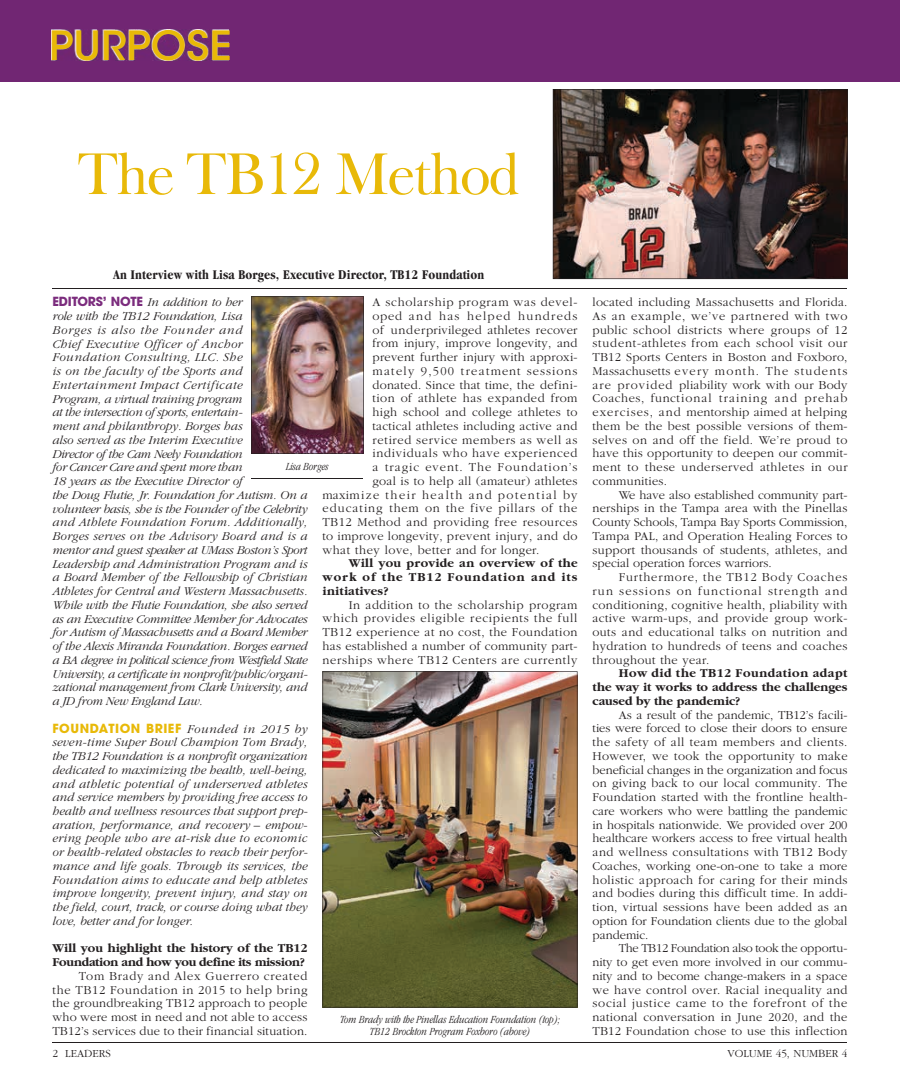
<style>
.page{position:relative;width:900px;height:1080px;background:#fff}
.page>*{position:absolute;margin:0;border:0;box-sizing:border-box;transform-origin:0 0}
.t1{font:60px "Frys Baskerville BT";letter-spacing:-.04em;color:#e8b908}
.t2{font:500 40px "ITC Avant Garde Std";color:#e8b908;scale:1.05 1}
.t3{font:700 condensed 13.75px "Garamond";letter-spacing:.01em;color:#231f20}
.t4{font:300 12.5px/13.8px "Garamond";letter-spacing:.025em;color:#231f20;text-align:justify}
.t5{font:italic 300 12.5px/13.8px "Garamond";letter-spacing:-.02em;color:#231f20}
.t6{font:700 12.5px/13.8px "Garamond";color:#231f20;text-align:justify}
.t7{font:700 12.5px/13.8px "Garamond";letter-spacing:-.02em;color:#231f20}
.t8{font:300 12.5px "Garamond";letter-spacing:.06em;color:#231f20}
.t9{font:300 12.5px "Garamond";letter-spacing:.055em;color:#231f20}
.t10{font:300 12.5px "Garamond";letter-spacing:.1em;color:#231f20}
.t11{font:300 12.5px "Garamond";letter-spacing:.12em;color:#231f20}
.t12{font:700 12.5px "ITC Avant Garde Pro";letter-spacing:.04em;color:#e8b908}
.t13{font:300 12.5px "Garamond";letter-spacing:.08em;color:#231f20}
.t14{font:italic 300 condensed 11.25px/12.5px "Garamond";color:#231f20;text-align:center}
.t15{font:300 11.25px "Garamond";color:#231f20}
.s1{font-family:"ITC Avant Garde Pro";font-weight:700;font-style:normal;color:#7b2c7d}
.s2{font-family:"Garamond";font-weight:300;font-style:italic;color:#231f20}
</style>
<div class="page">
<div style="left:0;top:0;width:900px;height:81px;background:#712673"></div>
<img style="left:51px;top:29px;width:178px;height:31px">
<hr style="left:52px;top:1042px;width:795px;height:1px;background:#231f20">
<img style="left:251px;top:296px;width:113px;height:158px">
<hr style="left:251px;top:478px;width:111px;height:1px;background:#231f20">
<hr style="left:52px;top:288px;width:795px;height:1px;background:#231f20">
<img style="left:553px;top:89px;width:295px;height:190px">
<img style="left:322px;top:671px;width:256px;height:337px">
<h2 class="t2" style="left:49px;top:21px;width:175px">PURPOSE</h2>
<h1 class="t1" style="left:77px;top:136px;width:445px">The TB12 Method</h1>
<p class="t3" style="left:113px;top:267px;width:373px">An Interview with Lisa Borges, Executive Director, TB12 Foundation</p>
<p class="t5" style="left:52px;top:296px;width:257px"><span class="s1">EDITORS’ NOTE</span> In addition to her<br>role with the TB12 Foundation, Lisa<br>Borges is also the Founder and<br>Chief Executive Officer of Anchor Foundation Consulting, LLC. She<br>is on the faculty of the Sports and Entertainment Impact Certificate<br>Program, a virtual training program<br>at the intersection of sports, entertain-<br>ment and philanthropy. Borges has<br>also served as the Interim Executive<br>Director of the Cam Neely Foundation<br>for Cancer Care and spent more than<br>18 years as the Executive Director of<br>the Doug Flutie, Jr. Foundation for Autism. On a volunteer basis, she is the Founder of the Celebrity and Athlete Foundation Forum. Additionally, Borges serves on the Advisory Board and is a mentor and guest speaker at UMass Boston’s Sport Leadership and Administration Program and is a Board Member of the Fellowship of Christian Athletes for Central and Western Massachusetts.<br>While with the Flutie Foundation, she also served as an Executive Committee Member for Advocates for Autism of Massachusetts and a Board Member of the Alexis Miranda Foundation. Borges earned a BA degree in political science from Westfield State University, a certificate in nonprofit/public/organi&shy;zational management from Clark University, and a JD from New England Law.</p>
<p class="t12" style="left:52px;top:720px;width:257px">FOUNDATION BRIEF <span class="s2">Founded in 2015 by</span></p>
<p class="t5" style="left:52px;top:736px;width:257px;text-align:justify">seven-time Super Bowl Champion Tom Brady, the TB12 Foundation is a nonprofit organization dedicated to maximizing the health, well-being, and athletic potential of underserved athletes and service members by providing free access to health and wellness resources that support prep&shy;aration, performance, and recovery – empow&shy;ering people who are at-risk due to economic or health-related obstacles to reach their perfor&shy;mance and life goals. Through its services, the Foundation aims to educate and help athletes improve longevity, prevent injury, and stay on the field, court, track, or course doing what they love, better and for longer.</p>
<p class="t7" style="left:52px;top:942px;width:257px">Will you highlight the history of the TB12<br>Foundation and how you define its mission?</p>
<p class="t4" style="left:52px;top:969px;width:257px;text-indent:26px">Tom Brady and Alex Guerrero created the TB12 Foundation in 2015 to help bring the groundbreaking TB12 approach to people who were most in need and not able to access TB12’s services due to their financial situation.</p>
<p class="t8" style="left:372px;top:296px;width:207px">A scholarship program was devel-</p>
<p class="t10" style="left:372px;top:309px;width:206px">oped and has helped hundreds</p>
<p class="t4" style="left:372px;top:323px;width:207px">of underprivileged athletes recover</p>
<p class="t4" style="left:372px;top:337px;width:207px">from injury, improve longevity, and</p>
<p class="t4" style="left:372px;top:351px;width:207px">prevent further injury with approxi-</p>
<p class="t10" style="left:372px;top:364px;width:206px">mately 9,500 treatment sessions</p>
<p class="t4" style="left:372px;top:378px;width:207px">donated. Since that time, the defini-</p>
<p class="t4" style="left:372px;top:392px;width:207px">tion of athlete has expanded from</p>
<p class="t4" style="left:372px;top:406px;width:207px">high school and college athletes to</p>
<p class="t4" style="left:372px;top:419px;width:207px">tactical athletes including active and</p>
<p class="t9" style="left:372px;top:433px;width:206px">retired service members as well as</p>
<p class="t9" style="left:372px;top:447px;width:207px">individuals who have experienced</p>
<p class="t13" style="left:372px;top:461px;width:206px">a tragic event. The Foundation’s</p>
<p class="t4" style="left:372px;top:474px;width:206px">goal is to help all (amateur) athletes</p>
<p class="t11" style="left:322px;top:488px;width:257px">maximize their health and potential by</p>
<p class="t8" style="left:322px;top:502px;width:256px">educating them on the five pillars of the</p>
<p class="t4" style="left:322px;top:516px;width:257px">TB12 Method and providing free resources</p>
<p class="t4" style="left:322px;top:529px;width:257px">to improve longevity, prevent injury, and do</p>
<p class="t4" style="left:322px;top:543px;width:218px">what they love, better and for longer.</p>
<p class="t6" style="left:322px;top:557px;width:257px;text-indent:26px">Will you provide an overview of the work of the TB12 Foundation and its initiatives?</p>
<p class="t4" style="left:322px;top:598px;width:257px;text-indent:26px">In addition to the scholarship program which provides eligible recipients the full TB12 experience at no cost, the Foundation has established a number of community part&shy;nerships where TB12 Centers are currently</p>
<p class="t14" style="left:286px;top:460px;width:44px">Lisa Borges</p>
<p class="t14" style="left:340px;top:1013px;width:221px">Tom Brady with the Pinellas Education Foundation (top);<br>TB12 Brockton Program Foxboro (above)</p>
<p class="t4" style="left:592px;top:296px;width:257px">located including Massachusetts and Florida.<br>As an example, we’ve partnered with two public school districts where groups of 12 student-athletes from each school visit our TB12 Sports Centers in Boston and Foxboro, Massachusetts every month. The students are provided pliability work with our Body Coaches, functional training and prehab exercises, and mentorship aimed at helping them be the best possible versions of them&shy;selves on and off the field. We’re proud to have this opportunity to deepen our commit&shy;ment to these underserved athletes in our communities.</p>
<p class="t4" style="left:592px;top:488px;width:257px;text-indent:26px">We have also established community part&shy;nerships in the Tampa area with the Pinellas County Schools, Tampa Bay Sports Commission, Tampa PAL, and Operation Healing Forces to support thousands of students, athletes, and special operation forces warriors.</p>
<p class="t4" style="left:592px;top:571px;width:257px;text-indent:26px">Furthermore, the TB12 Body Coaches run sessions on functional strength and conditioning, cognitive health, pliability with active warm-ups, and provide group work&shy;outs and educational talks on nutrition and hydration to hundreds of teens and coaches throughout the year.</p>
<p class="t6" style="left:592px;top:667px;width:257px;text-indent:26px">How did the TB12 Foundation adapt the way it works to address the challenges caused by the pandemic?</p>
<p class="t4" style="left:592px;top:708px;width:257px;text-indent:26px">As a result of the pandemic, TB12’s facili&shy;ties were forced to close their doors to ensure the safety of all team members and clients.<br>However, we took the opportunity to make beneficial changes in the organization and focus on giving back to our local community. The Foundation started with the frontline health&shy;care workers who were battling the pandemic in hospitals nationwide. We provided over 200 healthcare workers access to free virtual health and wellness consultations with TB12 Body Coaches, working one-on-one to take a more holistic approach for caring for their minds and bodies during this difficult time. In addi&shy;tion, virtual sessions have been added as an option for Foundation clients due to the global pandemic.</p>
<p class="t4" style="left:592px;top:942px;width:257px;text-indent:26px">The TB12 Foundation also took the opportu&shy;nity to get even more involved in our commu&shy;nity and to become change-makers in a space we have control over. Racial inequality and social justice came to the forefront of the national conversation in June 2020, and the TB12 Foundation chose to use this inflection</p>
<p class="t15" style="left:52px;top:1048px;width:60px">2 LEADERS</p>
<p class="t15" style="left:728px;top:1048px;width:121px">VOLUME 45, NUMBER 4</p>
</div>
